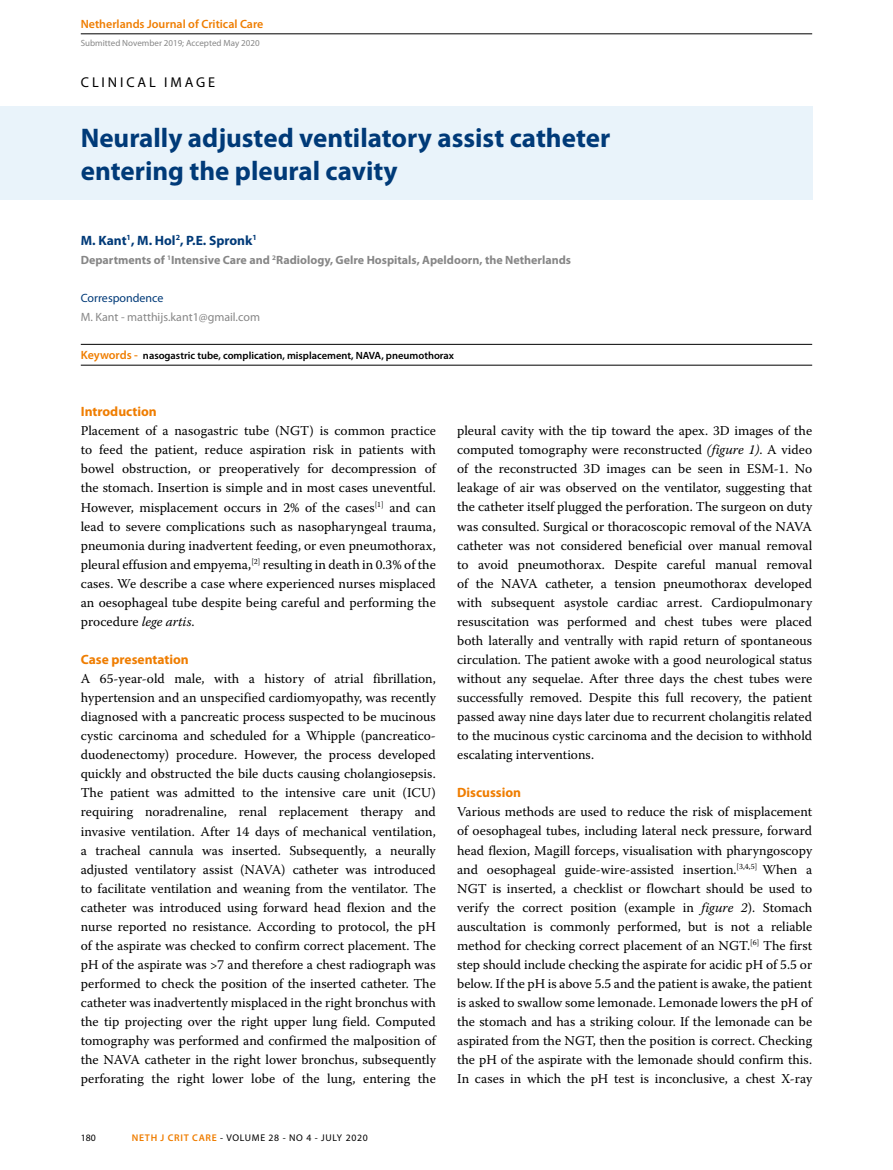
<style>
.page{position:relative;width:893px;height:1170px;background:#fff}
.page>*{position:absolute;margin:0;border:0;box-sizing:border-box;transform-origin:0 0}
.t1{font:700 27px/32.4px "Myriad Pro";color:#003a78}
.t2{font:14.25px "Myriad Pro";letter-spacing:.2em;color:#000}
.t3{font:13.5px/19px "Warnock Pro";color:#000;text-align:justify}
.t4{font:700 13.5px "Myriad Pro";color:#ef7d00}
.t5{font:700 13.5px "Myriad Pro";color:#003a78}
.t6{font:700 12px "Myriad Pro";color:#878787}
.t7{font:600 12px "Myriad Pro";color:#ef7d00}
.t8{font:12px "Myriad Pro";color:#878787}
.t9{font:12px "Myriad Pro";color:#003a78}
.t10{font:600 10.5px "Myriad Pro";color:#000}
.t11{font:9.75px "Myriad Pro";letter-spacing:.07em;color:#000}
.t12{font:9px "Myriad Pro";color:#878787}
.s1{font-size:12px;color:#ef7d00}
.s2{font-style:italic}
.s3{font-weight:600;color:#ef7d00}
</style>
<div class="page">
<hr style="left:81px;top:34px;width:731px;height:1px;background:#000">
<div style="left:0;top:106px;width:812px;height:94px;background:#e9f3fa"></div>
<hr style="left:81px;top:365px;width:731px;height:1px;background:#000">
<hr style="left:81px;top:344px;width:731px;height:1px;background:#000">
<p class="t7" style="left:81px;top:17px;width:184px">Netherlands Journal of Critical Care</p>
<p class="t12" style="left:81px;top:38px;width:180px">Submitted November 2019; Accepted May 2020</p>
<p class="t2" style="left:81px;top:74px;width:136px">CLINICAL IMAGE</p>
<h1 class="t1" style="left:81px;top:121px;width:531px">Neurally adjusted ventilatory assist catheter entering the pleural cavity</h1>
<p class="t5" style="left:81px;top:231px;width:178px">M. Kant<sup>1</sup>, M. Hol<sup>2</sup>, P.E. Spronk<sup>1</sup></p>
<p class="t6" style="left:81px;top:252px;width:492px">Departments of <sup>1</sup>Intensive Care and <sup>2</sup>Radiology, Gelre Hospitals, Apeldoorn, the Netherlands</p>
<p class="t9" style="left:81px;top:290px;width:84px">Correspondence</p>
<p class="t8" style="left:81px;top:309px;width:181px">M. Kant - matthijs.kant1@gmail.com</p>
<p class="t10" style="left:81px;top:349px;width:375px"><span class="s1">Keywords -</span> nasogastric tube, complication, misplacement, NAVA, pneumothorax</p>
<p class="t4" style="left:81px;top:403px;width:78px">Introduction</p>
<p class="t3" style="left:81px;top:421px;width:357px">Placement of a nasogastric tube (NGT) is common practice to feed the patient, reduce aspiration risk in patients with bowel obstruction, or preoperatively for decompression of the stomach. Insertion is simple and in most cases uneventful.<br>However, misplacement occurs in 2% of the cases<sup>[1]</sup> and can lead to severe complications such as nasopharyngeal trauma, pneumonia during inadvertent feeding, or even pneumothorax, pleural effusion and empyema,<sup>[2]</sup> resulting in death in 0.3% of the cases. We describe a case where experienced nurses misplaced an oesophageal tube despite being careful and performing the procedure <span class="s2">lege artis</span>.</p>
<p class="t4" style="left:81px;top:650px;width:110px">Case presentation</p>
<p class="t3" style="left:81px;top:668px;width:357px">A 65-year-old male, with a history of atrial fibrillation, hypertension and an unspecified cardiomyopathy, was recently diagnosed with a pancreatic process suspected to be mucinous cystic carcinoma and scheduled for a Whipple (pancreatico&shy;duodenectomy) procedure. However, the process developed quickly and obstructed the bile ducts causing cholangiosepsis.<br>The patient was admitted to the intensive care unit (ICU) requiring noradrenaline, renal replacement therapy and invasive ventilation. After 14 days of mechanical ventilation, a tracheal cannula was inserted. Subsequently, a neurally adjusted ventilatory assist (NAVA) catheter was introduced to facilitate ventilation and weaning from the ventilator. The catheter was introduced using forward head flexion and the nurse reported no resistance. According to protocol, the pH of the aspirate was checked to confirm correct placement. The pH of the aspirate was &gt;7 and therefore a chest radiograph was performed to check the position of the inserted catheter. The catheter was inadvertently misplaced in the right bronchus with the tip projecting over the right upper lung field. Computed tomography was performed and confirmed the malposition of the NAVA catheter in the right lower bronchus, subsequently perforating the right lower lobe of the lung, entering the</p>
<p class="t11" style="left:81px;top:1131px;width:17px">180</p>
<p class="t11" style="left:132px;top:1131px;width:237px"><span class="s3">NETH J CRIT CARE</span> - VOLUME 28 - NO 4 - JULY 2020</p>
<p class="t3" style="left:457px;top:421px;width:357px">pleural cavity with the tip toward the apex. 3D images of the computed tomography were reconstructed <span class="s2">(figure 1)</span>. A video of the reconstructed 3D images can be seen in ESM-1. No leakage of air was observed on the ventilator, suggesting that the catheter itself plugged the perforation. The surgeon on duty was consulted. Surgical or thoracoscopic removal of the NAVA catheter was not considered beneficial over manual removal to avoid pneumothorax. Despite careful manual removal of the NAVA catheter, a tension pneumothorax developed with subsequent asystole cardiac arrest. Cardiopulmonary resuscitation was performed and chest tubes were placed both laterally and ventrally with rapid return of spontaneous circulation. The patient awoke with a good neurological status without any sequelae. After three days the chest tubes were successfully removed. Despite this full recovery, the patient passed away nine days later due to recurrent cholangitis related to the mucinous cystic carcinoma and the decision to withhold escalating interventions.</p>
<p class="t4" style="left:457px;top:784px;width:66px">Discussion</p>
<p class="t3" style="left:457px;top:802px;width:357px">Various methods are used to reduce the risk of misplacement of oesophageal tubes, including lateral neck pressure, forward head flexion, Magill forceps, visualisation with pharyngoscopy and oesophageal guide-wire-assisted insertion.<sup>[3,4,5]</sup> When a NGT is inserted, a checklist or flowchart should be used to verify the correct position (example in <span class="s2">figure 2</span>). Stomach auscultation is commonly performed, but is not a reliable method for checking correct placement of an NGT.<sup>[6]</sup> The first step should include checking the aspirate for acidic pH of 5.5 or below. If the pH is above 5.5 and the patient is awake, the patient is asked to swallow some lemonade. Lemonade lowers the pH of the stomach and has a striking colour. If the lemonade can be aspirated from the NGT, then the position is correct. Checking the pH of the aspirate with the lemonade should confirm this.<br>In cases in which the pH test is inconclusive, a chest X-ray</p>
</div>
